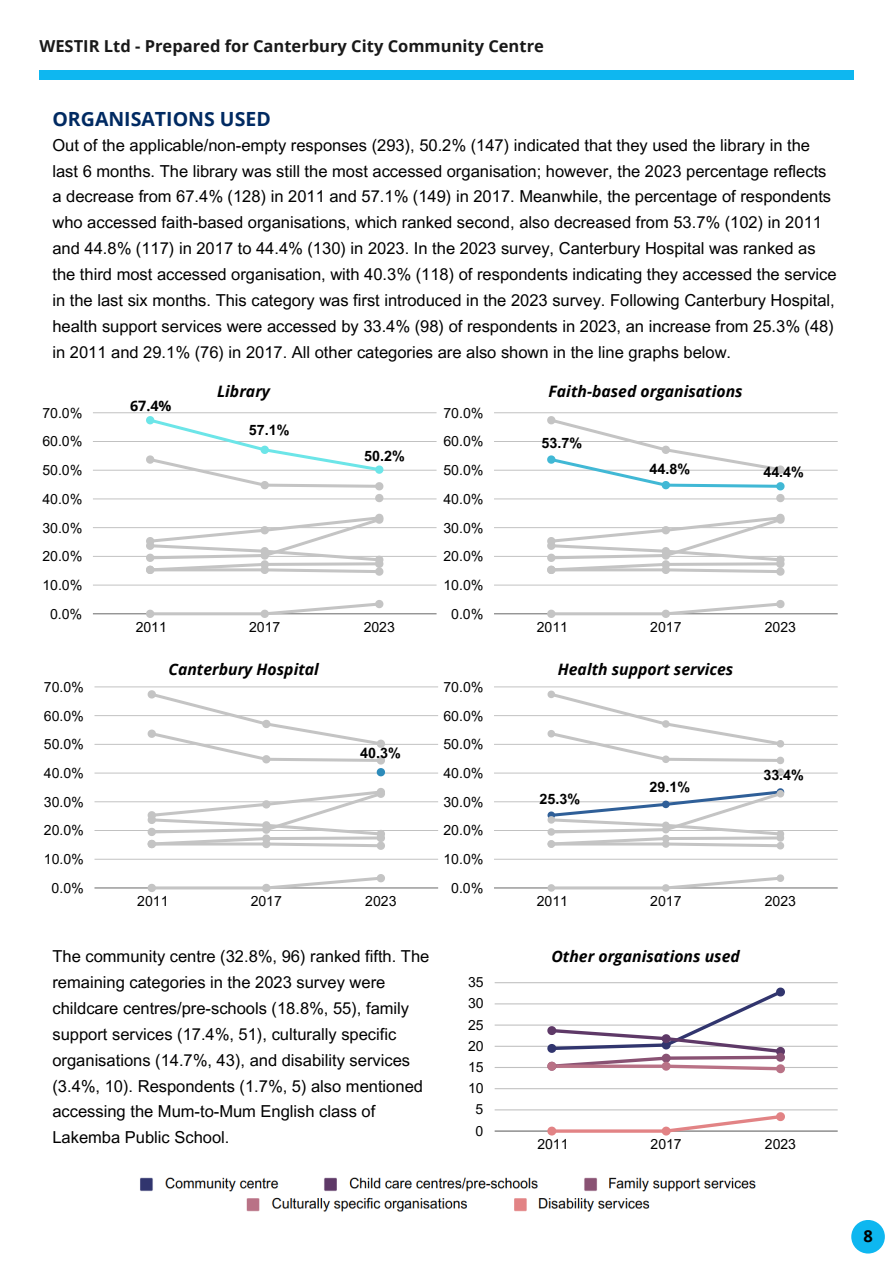
<style>
.page{position:relative;width:894px;height:1264px;background:#fff}
.page>*{position:absolute;margin:0;border:0;box-sizing:border-box;transform-origin:0 0}
.t1{font:700 19.5px "Open Sans";color:#002a62}
.t2{font:16.5px/25.8px "Arial MT Pro";color:#000}
.t3{font:700 16.5px "Open Sans";color:#191919}
.t4{font:700 16.5px "Open Sans";color:#000}
.t5{font:italic 700 15.75px "Open Sans";color:#000}
.t6{font:700 14.4px "Open Sans";color:#000}
.t7{font:700 14.25px "Arial MT Pro";color:#000}
.t8{font:14.1px "Arial MT Pro";color:#000}
.t9{font:13.95px "Arial MT Pro";color:#000}
</style>
<div class="page">
<hr style="left:94px;top:858px;width:344px;height:1px;background:#000">
<hr style="left:94px;top:830px;width:344px;height:1px;background:#000">
<hr style="left:94px;top:801px;width:344px;height:1px;background:#000">
<hr style="left:94px;top:772px;width:344px;height:1px;background:#000">
<hr style="left:94px;top:744px;width:344px;height:1px;background:#000">
<hr style="left:94px;top:715px;width:344px;height:1px;background:#000">
<hr style="left:94px;top:686px;width:344px;height:1px;background:#000">
<hr style="left:94px;top:887px;width:344px;height:1px;background:#000">
<hr style="left:152px;top:886px;width:114px;height:3px;background:#c4c4c4">
<svg style="left:147px;top:690px;width:238px;height:86px"></svg>
<svg style="left:147px;top:788px;width:238px;height:61px"></svg>
<svg style="left:147px;top:883px;width:9px;height:9px"></svg>
<svg style="left:262px;top:874px;width:123px;height:18px"></svg>
<hr style="left:494px;top:858px;width:343px;height:1px;background:#000">
<hr style="left:494px;top:830px;width:343px;height:1px;background:#000">
<hr style="left:494px;top:801px;width:343px;height:1px;background:#000">
<hr style="left:494px;top:772px;width:343px;height:1px;background:#000">
<hr style="left:494px;top:744px;width:343px;height:1px;background:#000">
<hr style="left:494px;top:715px;width:343px;height:1px;background:#000">
<hr style="left:494px;top:686px;width:343px;height:1px;background:#000">
<hr style="left:494px;top:887px;width:343px;height:1px;background:#000">
<hr style="left:551px;top:886px;width:114px;height:3px;background:#c4c4c4">
<svg style="left:547px;top:690px;width:237px;height:86px"></svg>
<svg style="left:547px;top:788px;width:237px;height:61px"></svg>
<svg style="left:547px;top:884px;width:8px;height:7px"></svg>
<svg style="left:662px;top:874px;width:122px;height:17px"></svg>
<hr style="left:93px;top:584px;width:343px;height:1px;background:#000">
<hr style="left:93px;top:556px;width:343px;height:1px;background:#000">
<hr style="left:93px;top:527px;width:343px;height:1px;background:#000">
<hr style="left:93px;top:498px;width:343px;height:1px;background:#000">
<hr style="left:93px;top:470px;width:343px;height:1px;background:#000">
<hr style="left:93px;top:441px;width:343px;height:1px;background:#000">
<hr style="left:93px;top:412px;width:343px;height:1px;background:#000">
<hr style="left:93px;top:613px;width:343px;height:1px;background:#000">
<hr style="left:150px;top:612px;width:115px;height:3px;background:#c4c4c4">
<svg style="left:146px;top:416px;width:237px;height:86px"></svg>
<svg style="left:146px;top:513px;width:237px;height:62px"></svg>
<svg style="left:146px;top:609px;width:8px;height:9px"></svg>
<svg style="left:260px;top:600px;width:123px;height:18px"></svg>
<hr style="left:494px;top:584px;width:343px;height:1px;background:#000">
<hr style="left:494px;top:556px;width:343px;height:1px;background:#000">
<hr style="left:494px;top:527px;width:343px;height:1px;background:#000">
<hr style="left:494px;top:498px;width:343px;height:1px;background:#000">
<hr style="left:494px;top:470px;width:343px;height:1px;background:#000">
<hr style="left:494px;top:441px;width:343px;height:1px;background:#000">
<hr style="left:494px;top:412px;width:343px;height:1px;background:#000">
<hr style="left:494px;top:613px;width:343px;height:1px;background:#000">
<hr style="left:551px;top:612px;width:114px;height:3px;background:#c4c4c4">
<svg style="left:547px;top:416px;width:237px;height:86px"></svg>
<svg style="left:547px;top:513px;width:237px;height:62px"></svg>
<svg style="left:547px;top:609px;width:8px;height:9px"></svg>
<svg style="left:661px;top:600px;width:123px;height:18px"></svg>
<div style="left:39px;top:70px;width:815px;height:9px;background:#0eb7f0"></div>
<hr style="left:494px;top:1109px;width:343px;height:1px;background:#000">
<hr style="left:494px;top:1088px;width:343px;height:1px;background:#000">
<hr style="left:494px;top:1066px;width:343px;height:2px;background:#000">
<hr style="left:494px;top:1045px;width:343px;height:1px;background:#000">
<hr style="left:494px;top:1024px;width:343px;height:1px;background:#000">
<hr style="left:494px;top:1003px;width:343px;height:1px;background:#000">
<hr style="left:494px;top:982px;width:343px;height:1px;background:#000">
<hr style="left:494px;top:1130px;width:343px;height:1px;background:#000">
<hr style="left:551px;top:1129px;width:115px;height:3px;background:#e28385">
<svg style="left:547px;top:987px;width:237px;height:86px"></svg>
<svg style="left:547px;top:1126px;width:9px;height:9px"></svg>
<svg style="left:661px;top:1112px;width:123px;height:23px"></svg>
<div style="left:851px;top:1219px;width:33px;height:34px;background:#0eb7f0;border-radius:50%"></div>
<img style="left:140px;top:1177px;width:616px;height:35px">
<p class="t3" style="left:39px;top:34px;width:506px">WESTIR Ltd - Prepared for Canterbury City Community Centre</p>
<p class="t1" style="left:52px;top:105px;width:220px">ORGANISATIONS USED</p>
<p class="t2" style="left:52px;top:134px;width:785px">Out of the applicable/non-empty responses (293), 50.2% (147) indicated that they used the library in the last 6 months. The library was still the most accessed organisation; however, the 2023 percentage reflects a decrease from 67.4% (128) in 2011 and 57.1% (149) in 2017. Meanwhile, the percentage of respondents who accessed faith-based organisations, which ranked second, also decreased from 53.7% (102) in 2011 and 44.8% (117) in 2017 to 44.4% (130) in 2023. In the 2023 survey, Canterbury Hospital was ranked as the third most accessed organisation, with 40.3% (118) of respondents indicating they accessed the service in the last six months. This category was first introduced in the 2023 survey. Following Canterbury Hospital, health support services were accessed by 33.4% (98) of respondents in 2023, an increase from 25.3% (48) in 2011 and 29.1% (76) in 2017. All other categories are also shown in the line graphs below.</p>
<p class="t5" style="left:217px;top:380px;width:55px">Library</p>
<p class="t5" style="left:548px;top:380px;width:195px">Faith-based organisations</p>
<p class="t6" style="left:130px;top:396px;width:43px">67.4%</p>
<p class="t8" style="left:42px;top:407px;width:41px">70.0%</p>
<p class="t8" style="left:443px;top:407px;width:41px">70.0%</p>
<p class="t8" style="left:42px;top:436px;width:41px">60.0%</p>
<p class="t7" style="left:249px;top:425px;width:42px">57.1%</p>
<p class="t8" style="left:443px;top:436px;width:41px">60.0%</p>
<p class="t7" style="left:541px;top:437px;width:42px">53.7%</p>
<p class="t8" style="left:42px;top:465px;width:41px">50.0%</p>
<p class="t7" style="left:364px;top:450px;width:42px">50.2%</p>
<p class="t8" style="left:443px;top:465px;width:41px">50.0%</p>
<p class="t7" style="left:649px;top:463px;width:42px">44.8%</p>
<p class="t7" style="left:763px;top:467px;width:42px">44.4%</p>
<p class="t8" style="left:42px;top:493px;width:41px">40.0%</p>
<p class="t8" style="left:443px;top:493px;width:41px">40.0%</p>
<p class="t8" style="left:42px;top:522px;width:41px">30.0%</p>
<p class="t8" style="left:443px;top:522px;width:41px">30.0%</p>
<p class="t8" style="left:42px;top:551px;width:41px">20.0%</p>
<p class="t8" style="left:443px;top:551px;width:41px">20.0%</p>
<p class="t8" style="left:42px;top:579px;width:41px">10.0%</p>
<p class="t8" style="left:443px;top:579px;width:41px">10.0%</p>
<p class="t8" style="left:50px;top:608px;width:33px">0.0%</p>
<p class="t8" style="left:451px;top:608px;width:33px">0.0%</p>
<p class="t8" style="left:136px;top:622px;width:33px">2011</p>
<p class="t8" style="left:249px;top:622px;width:33px">2017</p>
<p class="t8" style="left:363px;top:622px;width:33px">2023</p>
<p class="t8" style="left:536px;top:622px;width:33px">2011</p>
<p class="t8" style="left:650px;top:622px;width:33px">2017</p>
<p class="t8" style="left:764px;top:622px;width:33px">2023</p>
<p class="t5" style="left:168px;top:658px;width:152px">Canterbury Hospital</p>
<p class="t5" style="left:557px;top:658px;width:177px">Health support services</p>
<p class="t8" style="left:44px;top:681px;width:41px">70.0%</p>
<p class="t8" style="left:443px;top:681px;width:41px">70.0%</p>
<p class="t8" style="left:44px;top:710px;width:41px">60.0%</p>
<p class="t8" style="left:443px;top:710px;width:41px">60.0%</p>
<p class="t8" style="left:44px;top:739px;width:41px">50.0%</p>
<p class="t7" style="left:360px;top:747px;width:42px">40.3%</p>
<p class="t8" style="left:443px;top:739px;width:41px">50.0%</p>
<p class="t8" style="left:44px;top:767px;width:41px">40.0%</p>
<p class="t8" style="left:44px;top:796px;width:41px">30.0%</p>
<p class="t8" style="left:443px;top:767px;width:41px">40.0%</p>
<p class="t8" style="left:443px;top:796px;width:41px">30.0%</p>
<p class="t7" style="left:539px;top:794px;width:42px">25.3%</p>
<p class="t7" style="left:649px;top:781px;width:42px">29.1%</p>
<p class="t7" style="left:763px;top:770px;width:42px">33.4%</p>
<p class="t8" style="left:44px;top:825px;width:41px">20.0%</p>
<p class="t8" style="left:443px;top:825px;width:41px">20.0%</p>
<p class="t8" style="left:44px;top:853px;width:41px">10.0%</p>
<p class="t8" style="left:443px;top:853px;width:41px">10.0%</p>
<p class="t8" style="left:52px;top:882px;width:33px">0.0%</p>
<p class="t8" style="left:451px;top:882px;width:33px">0.0%</p>
<p class="t8" style="left:137px;top:896px;width:33px">2011</p>
<p class="t8" style="left:250px;top:896px;width:33px">2017</p>
<p class="t8" style="left:365px;top:896px;width:33px">2023</p>
<p class="t8" style="left:536px;top:896px;width:33px">2011</p>
<p class="t8" style="left:650px;top:896px;width:33px">2017</p>
<p class="t8" style="left:764px;top:896px;width:33px">2023</p>
<p class="t2" style="left:52px;top:945px;width:378px">The community centre (32.8%, 96) ranked fifth. The remaining categories in the 2023 survey were childcare centres/pre-schools (18.8%, 55), family support services (17.4%, 51), culturally specific organisations (14.7%, 43), and disability services (3.4%, 10). Respondents (1.7%, 5) also mentioned accessing the Mum-to-Mum English class of Lakemba Public School.</p>
<p class="t9" style="left:468px;top:977px;width:17px">35</p>
<p class="t9" style="left:468px;top:998px;width:17px">30</p>
<p class="t9" style="left:468px;top:1019px;width:17px">25</p>
<p class="t9" style="left:468px;top:1040px;width:17px">20</p>
<p class="t9" style="left:468px;top:1061px;width:17px">15</p>
<p class="t9" style="left:468px;top:1082px;width:17px">10</p>
<p class="t9" style="left:475px;top:1104px;width:9px">5</p>
<p class="t9" style="left:475px;top:1125px;width:9px">0</p>
<p class="t5" style="left:551px;top:944px;width:190px">Other organisations used</p>
<p class="t9" style="left:537px;top:1139px;width:33px">2011</p>
<p class="t9" style="left:650px;top:1139px;width:33px">2017</p>
<p class="t9" style="left:764px;top:1139px;width:33px">2023</p>
<p class="t4" style="left:863px;top:1224px;width:11px">8</p>
</div>
